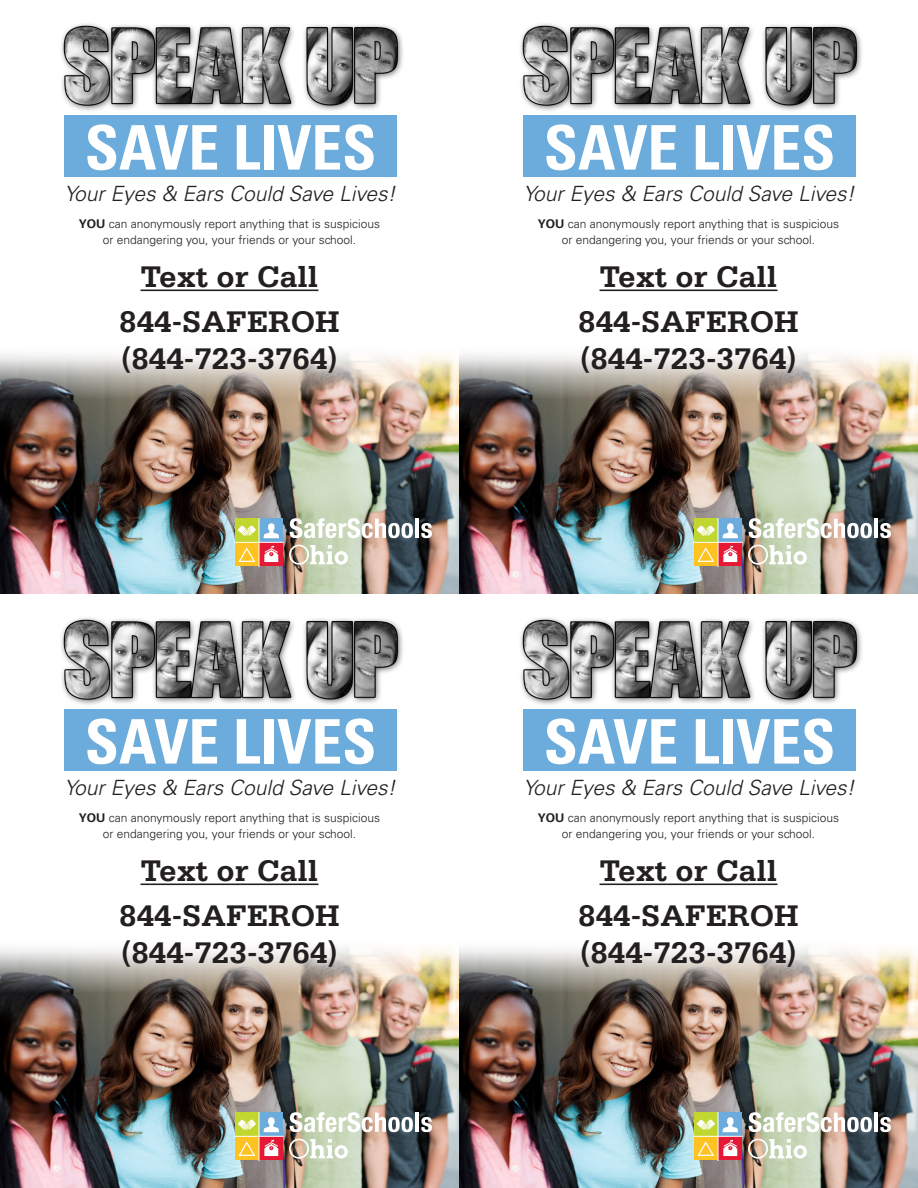
<style>
.page{position:relative;width:918px;height:1188px;background:#fff}
.page>*{position:absolute;margin:0;border:0;box-sizing:border-box;transform-origin:0 0}
.t1{font:700 condensed 61.5px "Univers";color:#fff}
.t2{font:700 31.5px "Serifa";color:#231f20}
.t3{font:italic 300 21px "Univers LT Std";color:#231f20}
.t4{font:300 12px "Univers LT Std";color:#231f20}
.s1{font-family:"Univers";font-weight:700}
</style>
<div class="page">
<img style="left:0;top:407px;width:918px;height:187px">
<img style="left:0;top:353px;width:459px;height:54px">
<img style="left:61px;top:23px;width:342px;height:93px">
<div style="left:64px;top:116px;width:333px;height:61px;background:#6cacdd"></div>
<hr style="left:141px;top:290px;width:177px;height:1px;background:#231f20">
<svg style="left:290px;top:518px;width:123px;height:20px"></svg>
<hr style="left:415px;top:519px;width:4px;height:19px;background:#fff">
<svg style="left:421px;top:523px;width:11px;height:15px"></svg>
<svg style="left:289px;top:545px;width:59px;height:20px"></svg>
<div style="left:235px;top:519px;width:24px;height:23px;background:#c1d72f"></div>
<div style="left:260px;top:519px;width:23px;height:23px;background:#6cacdd"></div>
<div style="left:235px;top:543px;width:24px;height:23px;background:#fec221"></div>
<div style="left:260px;top:543px;width:23px;height:23px;background:#e51836"></div>
<svg style="left:237px;top:525px;width:19px;height:11px"></svg>
<svg style="left:238px;top:547px;width:17px;height:15px"></svg>
<svg style="left:264px;top:523px;width:15px;height:15px"></svg>
<svg style="left:264px;top:545px;width:14px;height:17px"></svg>
<hr style="left:235px;top:542px;width:49px;height:1px;background:#fff">
<hr style="left:259px;top:518px;width:1px;height:49px;background:#fff">
<img style="left:459px;top:353px;width:459px;height:54px">
<img style="left:520px;top:23px;width:342px;height:93px">
<div style="left:523px;top:116px;width:333px;height:61px;background:#6cacdd"></div>
<hr style="left:600px;top:290px;width:177px;height:1px;background:#231f20">
<svg style="left:749px;top:518px;width:123px;height:20px"></svg>
<hr style="left:874px;top:519px;width:4px;height:19px;background:#fff">
<svg style="left:880px;top:523px;width:11px;height:15px"></svg>
<svg style="left:748px;top:545px;width:59px;height:20px"></svg>
<div style="left:694px;top:519px;width:24px;height:23px;background:#c1d72f"></div>
<div style="left:719px;top:519px;width:23px;height:23px;background:#6cacdd"></div>
<div style="left:694px;top:543px;width:24px;height:23px;background:#fec221"></div>
<div style="left:719px;top:543px;width:23px;height:23px;background:#e51836"></div>
<svg style="left:696px;top:525px;width:19px;height:11px"></svg>
<svg style="left:697px;top:547px;width:17px;height:15px"></svg>
<svg style="left:723px;top:523px;width:15px;height:15px"></svg>
<svg style="left:723px;top:545px;width:14px;height:17px"></svg>
<hr style="left:694px;top:542px;width:49px;height:1px;background:#fff">
<hr style="left:718px;top:518px;width:1px;height:49px;background:#fff">
<img style="left:0;top:1001px;width:918px;height:187px">
<img style="left:0;top:947px;width:459px;height:54px">
<img style="left:61px;top:617px;width:342px;height:93px">
<div style="left:64px;top:710px;width:333px;height:61px;background:#6cacdd"></div>
<hr style="left:141px;top:884px;width:177px;height:1px;background:#231f20">
<svg style="left:290px;top:1112px;width:123px;height:20px"></svg>
<hr style="left:415px;top:1113px;width:4px;height:19px;background:#fff">
<svg style="left:421px;top:1117px;width:11px;height:15px"></svg>
<svg style="left:289px;top:1139px;width:59px;height:20px"></svg>
<div style="left:235px;top:1113px;width:24px;height:23px;background:#c1d72f"></div>
<div style="left:260px;top:1113px;width:23px;height:23px;background:#6cacdd"></div>
<div style="left:235px;top:1137px;width:24px;height:23px;background:#fec221"></div>
<div style="left:260px;top:1137px;width:23px;height:23px;background:#e51836"></div>
<svg style="left:237px;top:1119px;width:19px;height:11px"></svg>
<svg style="left:238px;top:1141px;width:17px;height:15px"></svg>
<svg style="left:264px;top:1117px;width:15px;height:15px"></svg>
<svg style="left:264px;top:1139px;width:14px;height:17px"></svg>
<hr style="left:235px;top:1136px;width:49px;height:1px;background:#fff">
<hr style="left:259px;top:1112px;width:1px;height:49px;background:#fff">
<img style="left:459px;top:947px;width:459px;height:54px">
<img style="left:520px;top:617px;width:342px;height:93px">
<div style="left:523px;top:710px;width:333px;height:61px;background:#6cacdd"></div>
<hr style="left:600px;top:884px;width:177px;height:1px;background:#231f20">
<svg style="left:749px;top:1112px;width:123px;height:20px"></svg>
<hr style="left:874px;top:1113px;width:4px;height:19px;background:#fff">
<svg style="left:880px;top:1117px;width:11px;height:15px"></svg>
<svg style="left:748px;top:1139px;width:59px;height:20px"></svg>
<div style="left:694px;top:1113px;width:24px;height:23px;background:#c1d72f"></div>
<div style="left:719px;top:1113px;width:23px;height:23px;background:#6cacdd"></div>
<div style="left:694px;top:1137px;width:24px;height:23px;background:#fec221"></div>
<div style="left:719px;top:1137px;width:23px;height:23px;background:#e51836"></div>
<svg style="left:696px;top:1119px;width:19px;height:11px"></svg>
<svg style="left:697px;top:1141px;width:17px;height:15px"></svg>
<svg style="left:723px;top:1117px;width:15px;height:15px"></svg>
<svg style="left:723px;top:1139px;width:14px;height:17px"></svg>
<hr style="left:694px;top:1136px;width:49px;height:1px;background:#fff">
<hr style="left:718px;top:1112px;width:1px;height:49px;background:#fff">
<p class="t1" style="left:85px;top:110px;width:293px">SAVE LIVES</p>
<p class="t3" style="left:64px;top:181px;width:333px">Your Eyes &amp; Ears Could Save Lives!</p>
<p class="t4" style="left:79px;top:216px;width:303px"><span class="s1">YOU</span> can anonymously report anything that is suspicious</p>
<p class="t4" style="left:103px;top:233px;width:255px">or endangering you, your friends or your school.</p>
<p class="t2" style="left:141px;top:258px;width:179px">Text or Call</p>
<p class="t2" style="left:119px;top:303px;width:222px">844-SAFEROH</p>
<p class="t2" style="left:121px;top:341px;width:219px">(844-723-3764)</p>
<p class="t1" style="left:544px;top:110px;width:293px">SAVE LIVES</p>
<p class="t3" style="left:523px;top:181px;width:333px">Your Eyes &amp; Ears Could Save Lives!</p>
<p class="t4" style="left:538px;top:216px;width:303px"><span class="s1">YOU</span> can anonymously report anything that is suspicious</p>
<p class="t4" style="left:562px;top:233px;width:255px">or endangering you, your friends or your school.</p>
<p class="t2" style="left:600px;top:258px;width:179px">Text or Call</p>
<p class="t2" style="left:578px;top:303px;width:222px">844-SAFEROH</p>
<p class="t2" style="left:580px;top:341px;width:219px">(844-723-3764)</p>
<p class="t1" style="left:85px;top:704px;width:293px">SAVE LIVES</p>
<p class="t3" style="left:64px;top:775px;width:333px">Your Eyes &amp; Ears Could Save Lives!</p>
<p class="t4" style="left:79px;top:810px;width:303px"><span class="s1">YOU</span> can anonymously report anything that is suspicious</p>
<p class="t4" style="left:103px;top:827px;width:255px">or endangering you, your friends or your school.</p>
<p class="t2" style="left:141px;top:852px;width:179px">Text or Call</p>
<p class="t2" style="left:119px;top:897px;width:222px">844-SAFEROH</p>
<p class="t2" style="left:121px;top:935px;width:219px">(844-723-3764)</p>
<p class="t1" style="left:544px;top:704px;width:293px">SAVE LIVES</p>
<p class="t3" style="left:523px;top:775px;width:333px">Your Eyes &amp; Ears Could Save Lives!</p>
<p class="t4" style="left:538px;top:810px;width:303px"><span class="s1">YOU</span> can anonymously report anything that is suspicious</p>
<p class="t4" style="left:562px;top:827px;width:255px">or endangering you, your friends or your school.</p>
<p class="t2" style="left:600px;top:852px;width:179px">Text or Call</p>
<p class="t2" style="left:578px;top:897px;width:222px">844-SAFEROH</p>
<p class="t2" style="left:580px;top:935px;width:219px">(844-723-3764)</p>
</div>
